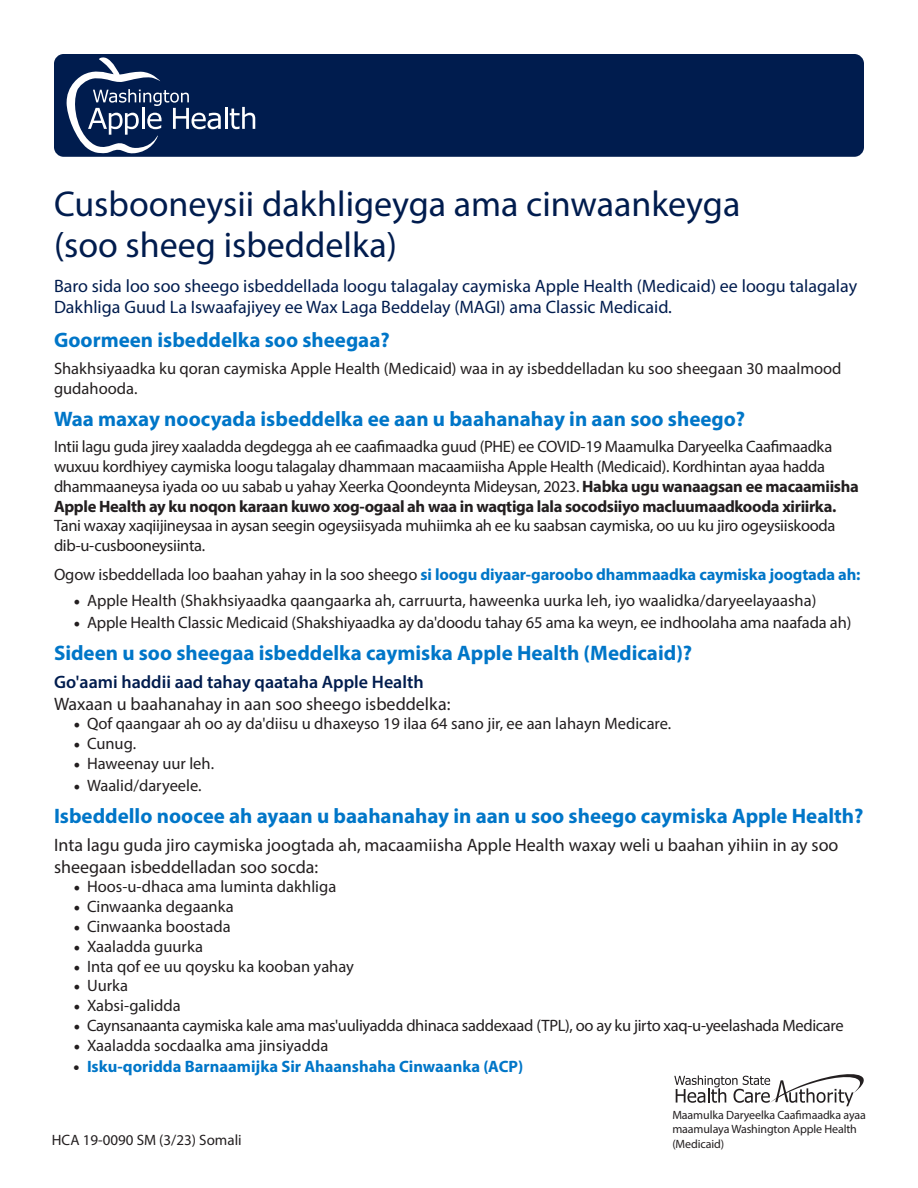
<style>
.page{position:relative;width:918px;height:1188px;background:#fff}
.page>*{position:absolute;margin:0;border:0;box-sizing:border-box;transform-origin:0 0}
.t1{font:36px/40.5px "Myriad Pro";color:#001c4e}
.t2{font:700 21px "Myriad Pro";color:#0076c8}
.t3{font:18px/21.6px "Myriad Pro";color:#001c4e}
.t4{font:18px/21.6px "Myriad Pro";color:#231f20}
.t5{font:600 18px "Myriad Pro";color:#001c4e}
.t6{font:16.5px/19.8px "Myriad Pro";letter-spacing:-.01em;color:#231f20}
.t7{font:700 16.5px "Myriad Pro";letter-spacing:-.005em;color:#0076c8}
.t8{font:15px "Myriad Pro";color:#231f20}
.t9{font:12px/14.4px "Myriad Pro";letter-spacing:-.01em;color:#231f20}
.s1{font-weight:700}
.s2{font-weight:400;color:#231f20}
.s3{font-family:"Minion Pro";font-size:18px}
.s4{font-weight:900;color:#231f20}
</style>
<div class="page">
<div style="left:54px;top:54px;width:810px;height:103px;background:#001c4e;border-radius:10px"></div>
<hr style="left:225px;top:107px;width:2px;height:22px;background:#fff">
<svg style="left:230px;top:107px;width:25px;height:22px"></svg>
<svg style="left:66px;top:57px;width:155px;height:97px"></svg>
<svg style="left:674px;top:1074px;width:190px;height:32px"></svg>
<p class="t1" style="left:54px;top:183px;width:688px">Cusbooneysii dakhligeyga ama cinwaankeyga (soo sheeg isbeddelka)</p>
<p class="t3" style="left:54px;top:274px;width:805px">Baro sida loo soo sheego isbeddellada loogu talagalay caymiska Apple Health (Medicaid) ee loogu talagalay<br>Dakhliga Guud La Iswaafajiyey ee Wax Laga Beddelay (MAGI) ama Classic Medicaid.</p>
<p class="t2" style="left:54px;top:327px;width:337px">Goormeen isbeddelka soo sheegaa?</p>
<p class="t6" style="left:54px;top:358px;width:789px">Shakhsiyaadka ku qoran caymiska Apple Health (Medicaid) waa in ay isbeddelladan ku soo sheegaan 30 maalmood gudahooda.</p>
<p class="t2" style="left:54px;top:405px;width:693px">Waa maxay noocyada isbeddelka ee aan u baahanahay in aan soo sheego?</p>
<p class="t6" style="left:54px;top:437px;width:806px">Intii lagu guda jirey xaaladda degdegga ah ee caafimaadka guud (PHE) ee COVID-19 Maamulka Daryeelka Caafimaadka wuxuu kordhiyey caymiska loogu talagalay dhammaan macaamiisha Apple Health (Medicaid). Kordhintan ayaa hadda dhammaaneysa iyada oo uu sabab u yahay Xeerka Qoondeynta Mideysan, 2023. <span class="s1">Habka ugu wanaagsan ee macaamiisha Apple Health ay ku noqon karaan kuwo xog-ogaal ah waa in waqtiga lala socodsiiyo macluumaadkooda xiriirka.<br></span>Tani waxay xaqiijineysaa in aysan seegin ogeysiisyada muhiimka ah ee ku saabsan caymiska, oo uu ku jiro ogeysiiskooda dib-u-cusbooneysiinta.</p>
<p class="t7" style="left:54px;top:563px;width:808px"><span class="s2">Ogow isbeddellada loo baahan yahay in la soo sheego</span> si loogu diyaar-garoobo dhammaadka caymiska joogtada ah:</p>
<p class="t6" style="left:74px;top:590px;width:744px"><span class="s3">•</span> Apple Health (Shakhsiyaadka qaangaarka ah, carruurta, haweenka uurka leh, iyo waalidka/daryeelayaasha)</p>
<p class="t6" style="left:74px;top:612px;width:779px"><span class="s3">•</span> Apple Health Classic Medicaid (Shakshiyaadka ay da'doodu tahay 65 ama ka weyn, ee indhoolaha ama naafada ah)</p>
<p class="t2" style="left:54px;top:639px;width:640px">Sideen u soo sheegaa isbeddelka caymiska Apple Health (Medicaid)?</p>
<p class="t5" style="left:54px;top:671px;width:371px">Go'aami haddii aad tahay qaataha Apple Health</p>
<p class="t4" style="left:54px;top:693px;width:398px">Waxaan u baahanahay in aan soo sheego isbeddelka:</p>
<p class="t6" style="left:74px;top:714px;width:599px"><span class="s3">•</span> Qof qaangaar ah oo ay da'diisu u dhaxeyso 19 ilaa 64 sano jir, ee aan lahayn Medicare.</p>
<p class="t6" style="left:74px;top:734px;width:64px"><span class="s3">•</span> Cunug.</p>
<p class="t6" style="left:74px;top:753px;width:142px"><span class="s3">•</span> Haweenay uur leh.</p>
<p class="t6" style="left:74px;top:775px;width:130px"><span class="s3">•</span> Waalid/daryeele.</p>
<p class="t2" style="left:54px;top:802px;width:811px">Isbeddello noocee ah ayaan u baahanahay in aan u soo sheego caymiska Apple Health?</p>
<p class="t4" style="left:54px;top:834px;width:786px">Inta lagu guda jiro caymiska joogtada ah, macaamiisha Apple Health waxay weli u baahan yihiin in ay soo sheegaan isbeddelladan soo socda:</p>
<p class="t6" style="left:74px;top:877px;width:264px"><span class="s3">•</span> Hoos-u-dhaca ama luminta dakhliga</p>
<p class="t6" style="left:74px;top:896px;width:162px"><span class="s3">•</span> Cinwaanka degaanka</p>
<p class="t6" style="left:74px;top:916px;width:159px"><span class="s3">•</span> Cinwaanka boostada</p>
<p class="t6" style="left:74px;top:936px;width:131px"><span class="s3">•</span> Xaaladda guurka</p>
<p class="t6" style="left:74px;top:956px;width:282px"><span class="s3">•</span> Inta qof ee uu qoysku ka kooban yahay</p>
<p class="t6" style="left:74px;top:976px;width:56px"><span class="s3">•</span> Uurka</p>
<p class="t6" style="left:74px;top:995px;width:109px"><span class="s3">•</span> Xabsi-galidda</p>
<p class="t6" style="left:74px;top:1015px;width:772px"><span class="s3">•</span> Caynsanaanta caymiska kale ama mas'uuliyadda dhinaca saddexaad (TPL), oo ay ku jirto xaq-u-yeelashada Medicare</p>
<p class="t6" style="left:74px;top:1035px;width:256px"><span class="s3">•</span> Xaaladda socdaalka ama jinsiyadda</p>
<p class="t7" style="left:74px;top:1056px;width:451px"><span class="s4">•</span> Isku-qoridda Barnaamijka Sir Ahaanshaha Cinwaanka (ACP)</p>
<p class="t8" style="left:52px;top:1131px;width:191px">HCA 19-0090 SM (3/23) Somali</p>
<p class="t9" style="left:672px;top:1108px;width:195px">Maamulka Daryeelka Caafimaadka ayaa maamulaya Washington Apple Health (Medicaid)</p>
</div>
